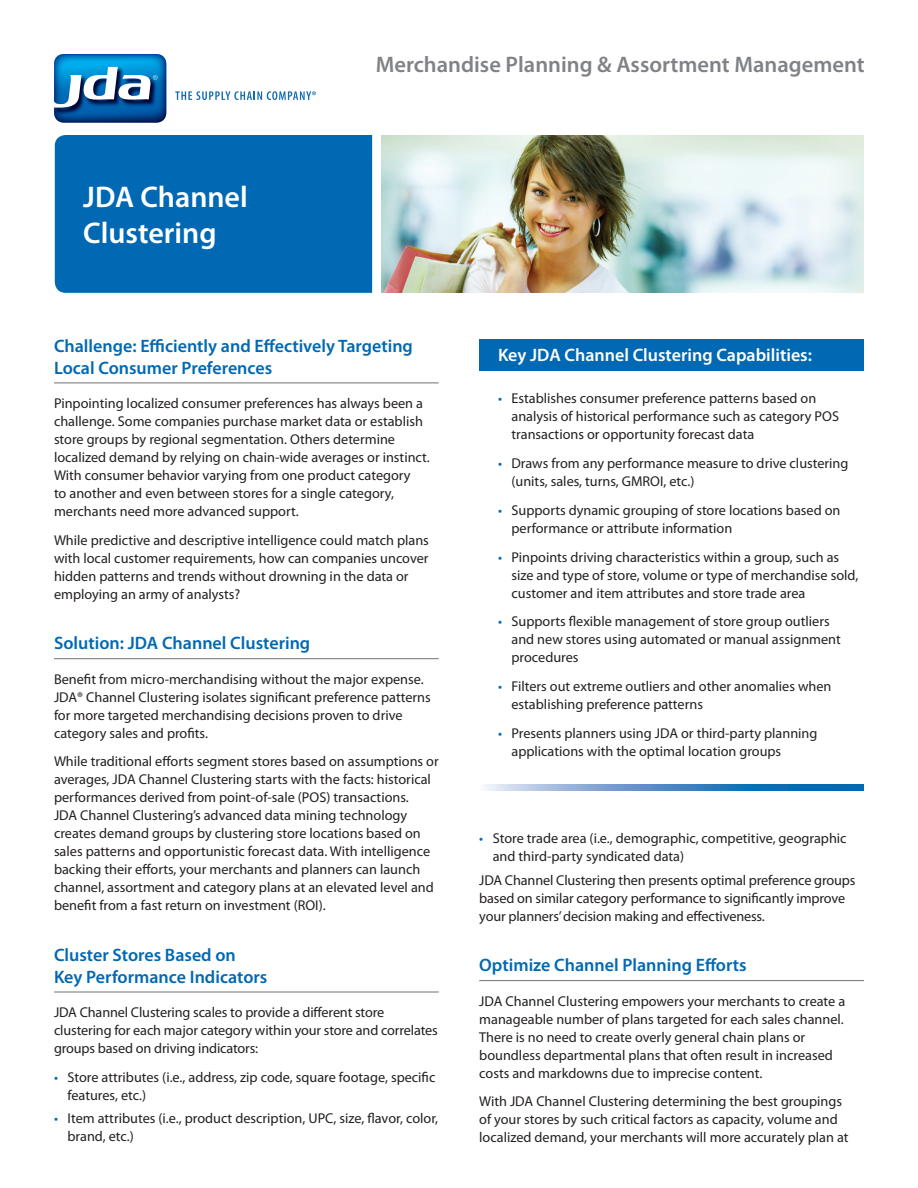
<style>
.page{position:relative;width:918px;height:1188px;background:#fff}
.page>*{position:absolute;margin:0;border:0;box-sizing:border-box;transform-origin:0 0}
.t1{font:600 30px/36px "Myriad Pro";color:#fff}
.t2{font:600 22.5px "Myriad Pro";color:#808285}
.t3{font:600 18px/21.6px "Myriad Pro";color:#0168b3}
.t4{font:600 18px "Myriad Pro";color:#fff}
.t5{font:14.25px/18px "Myriad Pro";color:#231f20}
.s1{color:#0168b3}
</style>
<div class="page">
<hr style="left:54px;top:382px;width:385px;height:1px;background:#808285">
<hr style="left:54px;top:658px;width:385px;height:1px;background:#808285">
<hr style="left:54px;top:991px;width:385px;height:2px;background:#808285">
<svg style="left:484px;top:784px;width:380px;height:6px;background:#5492c9"></svg>
<div style="left:479px;top:339px;width:385px;height:32px;background:#0168b3"></div>
<div style="left:55px;top:135px;width:317px;height:158px;background:#0168b3"></div>
<svg style="left:175px;top:91px;width:141px;height:9px"></svg>
<svg style="left:54px;top:54px;width:112px;height:69px"></svg>
<img style="left:381px;top:135px;width:483px;height:158px">
<hr style="left:479px;top:980px;width:385px;height:1px;background:#808285">
<h1 class="t1" style="left:83px;top:179px;width:166px">JDA Channel<br>Clustering</h1>
<h2 class="t2" style="left:376px;top:50px;width:491px">Merchandise Planning &amp; Assortment Management</h2>
<p class="t3" style="left:54px;top:335px;width:360px">Challenge: Efficiently and Effectively Targeting<br>Local Consumer Preferences</p>
<p class="t5" style="left:54px;top:394px;width:377px">Pinpointing localized consumer preferences has always been a challenge. Some companies purchase market data or establish store groups by regional segmentation. Others determine localized demand by relying on chain-wide averages or instinct.<br>With consumer behavior varying from one product category<br>to another and even between stores for a single category, merchants need more advanced support.</p>
<p class="t5" style="left:54px;top:531px;width:376px">While predictive and descriptive intelligence could match plans with local customer requirements, how can companies uncover hidden patterns and trends without drowning in the data or employing an army of analysts?</p>
<p class="t3" style="left:54px;top:632px;width:258px">Solution: JDA Channel Clustering</p>
<p class="t5" style="left:54px;top:670px;width:378px">Benefit from micro-merchandising without the major expense.<br>JDA® Channel Clustering isolates significant preference patterns for more targeted merchandising decisions proven to drive category sales and profits.</p>
<p class="t5" style="left:54px;top:752px;width:386px">While traditional efforts segment stores based on assumptions or averages, JDA Channel Clustering starts with the facts: historical performances derived from point-of-sale (POS) transactions.<br>JDA Channel Clustering’s advanced data mining technology creates demand groups by clustering store locations based on sales patterns and opportunistic forecast data. With intelligence backing their efforts, your merchants and planners can launch channel, assortment and category plans at an elevated level and benefit from a fast return on investment (ROI).</p>
<p class="t3" style="left:54px;top:944px;width:215px">Cluster Stores Based on<br>Key Performance Indicators</p>
<p class="t5" style="left:54px;top:1003px;width:385px">JDA Channel Clustering scales to provide a different store clustering for each major category within your store and correlates groups based on driving indicators:</p>
<p class="t5" style="left:67px;top:1068px;width:370px;text-indent:-13px"><span class="s1">•</span> Store attributes (i.e., address, zip code, square footage, specific features, etc.)</p>
<p class="t5" style="left:67px;top:1109px;width:372px;text-indent:-13px"><span class="s1">•</span> Item attributes (i.e., product description, UPC, size, flavor, color, brand, etc.)</p>
<p class="t4" style="left:498px;top:343px;width:316px">Key JDA Channel Clustering Capabilities:</p>
<p class="t5" style="left:511px;top:389px;width:329px;text-indent:-13px"><span class="s1">•</span> Establishes consumer preference patterns based on analysis of historical performance such as category POS transactions or opportunity forecast data</p>
<p class="t5" style="left:511px;top:454px;width:339px;text-indent:-13px"><span class="s1">•</span> Draws from any performance measure to drive clustering (units, sales, turns, GMROI, etc.)</p>
<p class="t5" style="left:511px;top:501px;width:331px;text-indent:-13px"><span class="s1">•</span> Supports dynamic grouping of store locations based on performance or attribute information</p>
<p class="t5" style="left:511px;top:548px;width:348px;text-indent:-13px"><span class="s1">•</span> Pinpoints driving characteristics within a group, such as size and type of store, volume or type of merchandise sold, customer and item attributes and store trade area</p>
<p class="t5" style="left:511px;top:612px;width:331px;text-indent:-13px"><span class="s1">•</span> Supports flexible management of store group outliers and new stores using automated or manual assignment procedures</p>
<p class="t5" style="left:511px;top:677px;width:322px;text-indent:-13px"><span class="s1">•</span> Filters out extreme outliers and other anomalies when establishing preference patterns</p>
<p class="t5" style="left:511px;top:724px;width:307px;text-indent:-13px"><span class="s1">•</span> Presents planners using JDA or third-party planning applications with the optimal location groups</p>
<p class="t5" style="left:493px;top:829px;width:355px;text-indent:-13px"><span class="s1">•</span> Store trade area (i.e., demographic, competitive, geographic and third-party syndicated data)</p>
<p class="t5" style="left:479px;top:871px;width:378px">JDA Channel Clustering then presents optimal preference groups based on similar category performance to significantly improve your planners’ decision making and effectiveness.</p>
<p class="t3" style="left:479px;top:954px;width:269px">Optimize Channel Planning Efforts</p>
<p class="t5" style="left:479px;top:992px;width:368px">JDA Channel Clustering empowers your merchants to create a manageable number of plans targeted for each sales channel.<br>There is no need to create overly general chain plans or boundless departmental plans that often result in increased costs and markdowns due to imprecise content.</p>
<p class="t5" style="left:479px;top:1092px;width:371px">With JDA Channel Clustering determining the best groupings of your stores by such critical factors as capacity, volume and localized demand, your merchants will more accurately plan at</p>
</div>
